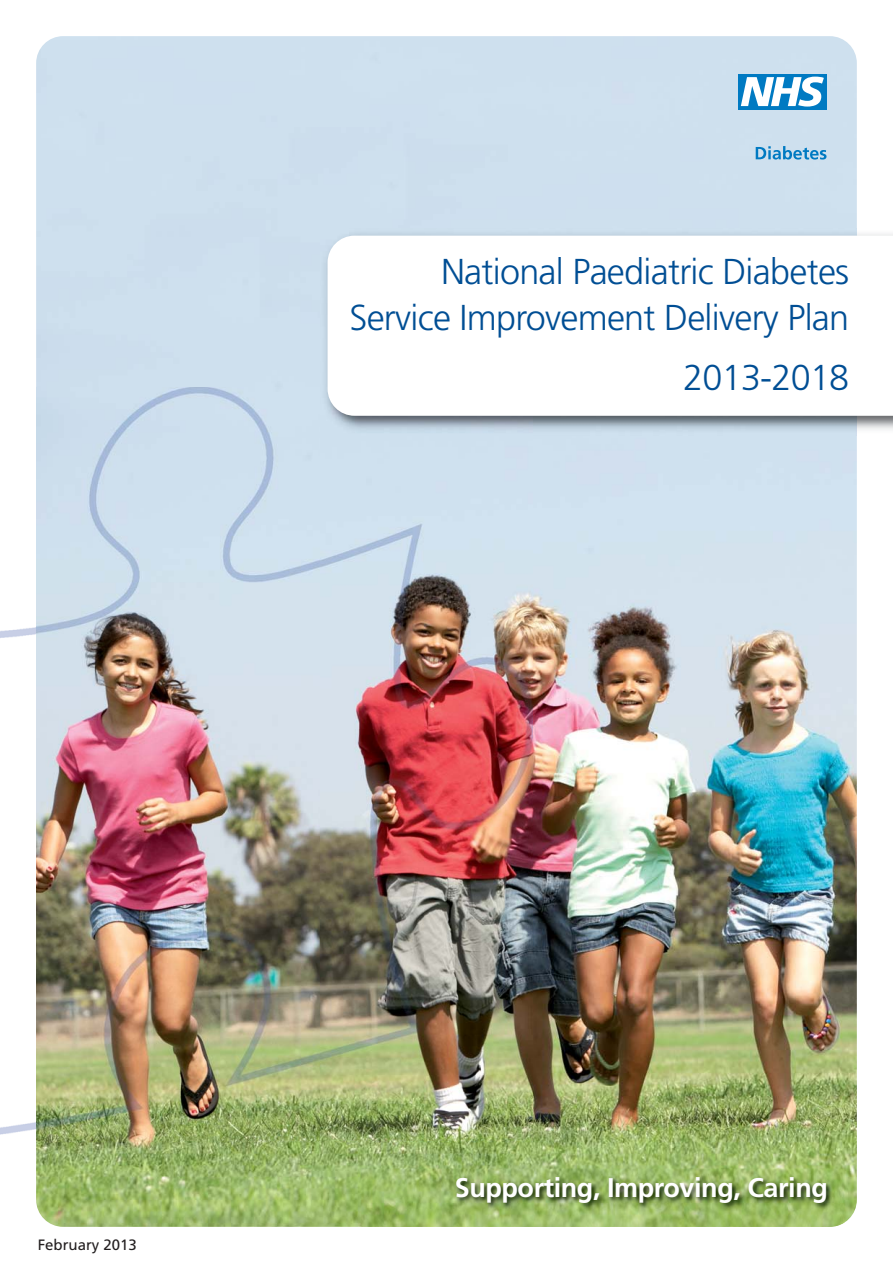
<style>
.page{position:relative;width:893px;height:1263px;background:#fff}
.page>*{position:absolute;margin:0;border:0;box-sizing:border-box;transform-origin:0 0}
.t1{font:300 36px/46.5px "Frutiger";letter-spacing:-.02em;color:#004e94;text-align:right}
.t2{font:700 27px "Frutiger";letter-spacing:-.015em;color:#fff}
.t3{font:15px "Frutiger";color:#231f20}
</style>
<div class="page">
<img style="left:36px;top:36px;width:821px;height:1191px;border-radius:27px">
<div style="left:738px;top:74px;width:89px;height:36px;background:#007ac2"></div>
<svg style="left:741px;top:77px;width:83px;height:30px"></svg>
<svg style="left:756px;top:146px;width:70px;height:14px"></svg>
<img style="left:0;top:387px;width:321px;height:754px">
<img style="left:321px;top:436px;width:211px;height:705px">
<img style="left:321px;top:229px;width:572px;height:207px">
<svg style="left:328px;top:236px;width:565px;height:180px"></svg>
<img style="left:361px;top:1168px;width:483px;height:59px">
<p class="t1" style="left:349px;top:251px;width:501px">National Paediatric Diabetes<br>Service Improvement Delivery Plan</p>
<p class="t1" style="left:683px;top:357px;width:168px">2013-2018</p>
<p class="t3" style="left:38px;top:1238px;width:101px">February 2013</p>
<p class="t2" style="left:455px;top:1177px;width:375px">Supporting, Improving, Caring</p>
</div>
